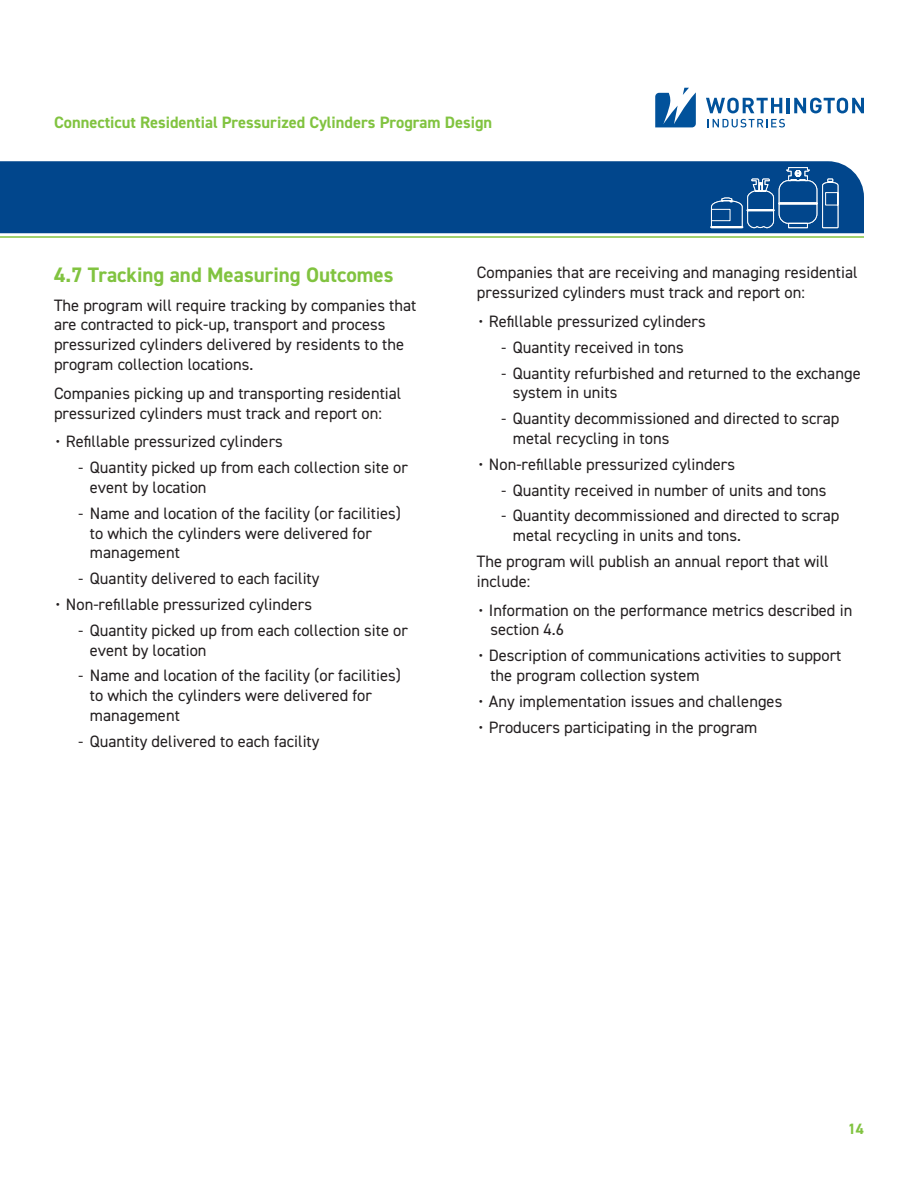
<style>
.page{position:relative;width:918px;height:1188px;background:#fff}
.page>*{position:absolute;margin:0;border:0;box-sizing:border-box;transform-origin:0 0}
.t1{font:700 21px "DIN2014";color:#81c340}
.t2{font:16.5px/19.8px "DIN2014";color:#231f20}
.t3{font:700 16.5px "DIN2014";color:#81c340}
.t4{font:700 15px "DIN2014";color:#81c340}
.s1{font-family:"Whitney"}
</style>
<div class="page">
<div style="left:0;top:161px;width:864px;height:72px;background:#01468c"></div>
<hr style="left:0;top:236px;width:864px;height:2px;background:#81c340">
<svg style="left:710px;top:167px;width:128px;height:61px;background:#24609c"></svg>
<svg style="left:706px;top:98px;width:76px;height:15px"></svg>
<hr style="left:787px;top:98px;width:3px;height:15px;background:#01529b">
<svg style="left:794px;top:98px;width:70px;height:15px"></svg>
<svg style="left:708px;top:119px;width:77px;height:9px"></svg>
<svg style="left:655px;top:88px;width:41px;height:39px"></svg>
<p class="t3" style="left:54px;top:111px;width:440px">Connecticut Residential Pressurized Cylinders Program Design</p>
<p class="t1" style="left:54px;top:261px;width:341px">4.7 Tracking and Measuring Outcomes</p>
<p class="t2" style="left:54px;top:295px;width:364px">The program will require tracking by companies that are contracted to pick-up, transport and process pressurized cylinders delivered by residents to the program collection locations.</p>
<p class="t2" style="left:54px;top:383px;width:349px">Companies picking up and transporting residential pressurized cylinders must track and report on:</p>
<p class="t2" style="left:56px;top:432px;width:229px">• Refillable pressurized cylinders</p>
<p class="t2" style="left:90px;top:457px;width:319px;text-indent:-12px"><span class="s1">-</span> Quantity picked up from each collection site or event by location</p>
<p class="t2" style="left:90px;top:503px;width:313px;text-indent:-12px"><span class="s1">-</span> Name and location of the facility (or facilities) to which the cylinders were delivered for management</p>
<p class="t2" style="left:78px;top:568px;width:243px"><span class="s1">-</span> Quantity delivered to each facility</p>
<p class="t2" style="left:55px;top:594px;width:258px">• Non-refillable pressurized cylinders</p>
<p class="t2" style="left:90px;top:620px;width:319px;text-indent:-12px"><span class="s1">-</span> Quantity picked up from each collection site or event by location</p>
<p class="t2" style="left:90px;top:666px;width:313px;text-indent:-12px"><span class="s1">-</span> Name and location of the facility (or facilities) to which the cylinders were delivered for management</p>
<p class="t2" style="left:78px;top:731px;width:243px"><span class="s1">-</span> Quantity delivered to each facility</p>
<p class="t2" style="left:477px;top:262px;width:382px">Companies that are receiving and managing residential pressurized cylinders must track and report on:</p>
<p class="t2" style="left:478px;top:311px;width:229px">• Refillable pressurized cylinders</p>
<p class="t2" style="left:501px;top:337px;width:185px"><span class="s1">-</span> Quantity received in tons</p>
<p class="t2" style="left:513px;top:363px;width:349px;text-indent:-12px"><span class="s1">-</span> Quantity refurbished and returned to the exchange system in units</p>
<p class="t2" style="left:513px;top:408px;width:328px;text-indent:-12px"><span class="s1">-</span> Quantity decommissioned and directed to scrap metal recycling in tons</p>
<p class="t2" style="left:478px;top:454px;width:258px">• Non-refillable pressurized cylinders</p>
<p class="t2" style="left:501px;top:480px;width:327px"><span class="s1">-</span> Quantity received in number of units and tons</p>
<p class="t2" style="left:513px;top:506px;width:328px;text-indent:-12px"><span class="s1">-</span> Quantity decommissioned and directed to scrap metal recycling in units and tons.</p>
<p class="t2" style="left:477px;top:551px;width:353px">The program will publish an annual report that will include:</p>
<p class="t2" style="left:490px;top:600px;width:363px;text-indent:-12px">• Information on the performance metrics described in section 4.6</p>
<p class="t2" style="left:490px;top:645px;width:352px;text-indent:-12px">• Description of communications activities to support the program collection system</p>
<p class="t2" style="left:478px;top:691px;width:305px">• Any implementation issues and challenges</p>
<p class="t2" style="left:478px;top:717px;width:281px">• Producers participating in the program</p>
<p class="t4" style="left:848px;top:1119px;width:18px">14</p>
</div>
